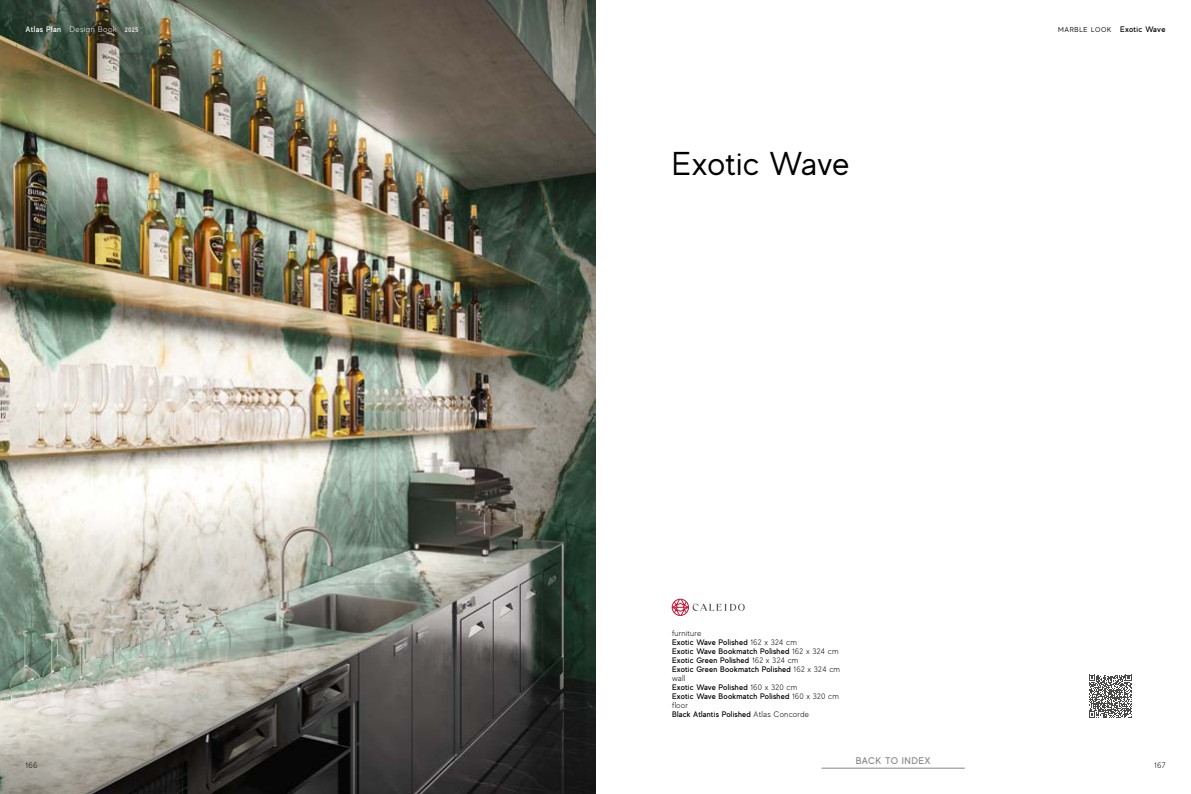
<style>
.page{position:relative;width:1191px;height:794px;background:#fff}
.page>*{position:absolute;margin:0;border:0;box-sizing:border-box;transform-origin:0 0}
.t1{font:33px "MADE Evolve Sans";letter-spacing:.01em;color:#000}
.t2{font:500 9.7px "MADE Evolve Sans";letter-spacing:.05em;color:#878787}
.t3{font:500 8px/9px "MADE Evolve Sans";letter-spacing:.025em;color:#000}
.t4{font:300 8px "MADE Evolve Sans";letter-spacing:.04em;color:#fff}
.t5{font:300 8px "MADE Evolve Sans";letter-spacing:.035em;color:#000}
.t6{font:7px "MADE Evolve Sans";letter-spacing:.1em;color:#000}
.s1{font-weight:500}
.s2{font-weight:500;font-size:6.5px}
.s3{font-weight:300}
.s4{font-weight:500;font-size:8px}
</style>
<div class="page">
<svg style="left:672px;top:599px;width:73px;height:16px"></svg>
<img style="left:0;top:0;width:595px;height:794px">
<svg style="left:1089px;top:675px;width:42px;height:42px"></svg>
<hr style="left:821px;top:768px;width:143px;height:1px;background:#878787">
<p class="t4" style="left:26px;top:24px;width:114px"><span class="s1">Atlas Plan</span> Design Book <span class="s2">2025</span></p>
<h1 class="t1" style="left:672px;top:143px;width:179px">Exotic Wave</h1>
<p class="t3" style="left:672px;top:629px;width:170px"><span class="s3">furniture<br></span>Exotic Wave Polished <span class="s3">162 x 324 cm<br></span>Exotic Wave Bookmatch Polished <span class="s3">162 x 324 cm<br></span>Exotic Green Polished <span class="s3">162 x 324 cm<br></span>Exotic Green Bookmatch Polished <span class="s3">162 x 324 cm wall<br></span>Exotic Wave Polished <span class="s3">160 x 320 cm<br></span>Exotic Wave Bookmatch Polished <span class="s3">160 x 320 cm floor<br></span>Black Atlantis Polished <span class="s3">Atlas Concorde</span></p>
<p class="t6" style="left:1058px;top:25px;width:109px">MARBLE LOOK <span class="s4">Exotic Wave</span></p>
<p class="t2" style="left:856px;top:754px;width:76px">BACK TO INDEX</p>
<p class="t5" style="left:26px;top:760px;width:14px">166</p>
<p class="t5" style="left:1154px;top:760px;width:13px">167</p>
</div>
